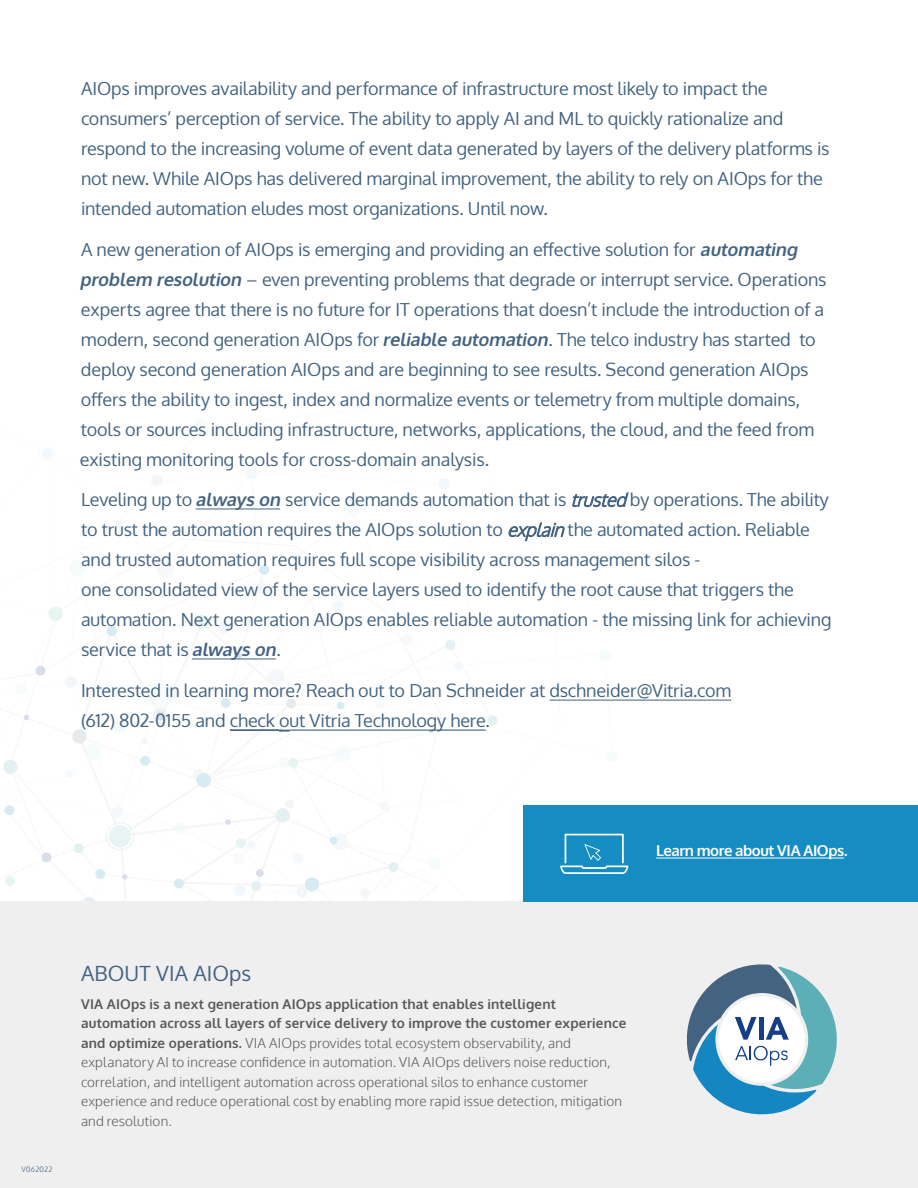
<style>
.page{position:relative;width:918px;height:1188px;background:#fff}
.page>*{position:absolute;margin:0;border:0;box-sizing:border-box;transform-origin:0 0}
.t1{font:21px "Oxygen";letter-spacing:.005em;color:#436381}
.t2{font:18px/30px "Oxygen";letter-spacing:-.01em;color:#436381}
.t3{font:700 15px "Oxygen";letter-spacing:-.03em;color:#fff}
.t4{font:300 13.5px/19.5px "Oxygen";letter-spacing:.015em;color:#58595b}
.t5{font:300 7.5px "Oxygen";letter-spacing:.02em;color:#436381}
.s1{font-weight:700;font-style:italic}
.s2{font-weight:300;font-style:italic}
.s3{font-weight:700}
</style>
<div class="page">
<svg style="left:487px;top:715px;width:11px;height:11px"></svg>
<div style="left:0;top:901px;width:918px;height:287px;background:#efeff0"></div>
<svg style="left:687px;top:964px;width:150px;height:151px"></svg>
<div style="left:524px;top:806px;width:394px;height:96px;background:#158dc2"></div>
<svg style="left:560px;top:834px;width:68px;height:40px"></svg>
<hr style="left:656px;top:858px;width:188px;height:1px;background:#fff">
<hr style="left:290px;top:730px;width:196px;height:1px;background:#436381">
<svg style="left:3px;top:448px;width:477px;height:453px"></svg>
<hr style="left:230px;top:730px;width:49px;height:1px;background:#436381">
<hr style="left:549px;top:700px;width:182px;height:1px;background:#436381">
<hr style="left:192px;top:659px;width:84px;height:1px;background:#436381">
<hr style="left:196px;top:509px;width:84px;height:1px;background:#436381">
<p class="t2" style="left:81px;top:73px;width:750px">AIOps improves availability and performance of infrastructure most likely to impact the consumers’ perception of service. The ability to apply AI and ML to quickly rationalize and respond to the increasing volume of event data generated by layers of the delivery platforms is not new. While AIOps has delivered marginal improvement, the ability to rely on AIOps for the intended automation eludes most organizations. Until now.</p>
<p class="t2" style="left:80px;top:234px;width:748px">A new generation of AIOps is emerging and providing an effective solution for <span class="s1">automating problem resolution</span>– even preventing problems that degrade or interrupt service. Operations experts agree that there is no future for IT operations that doesn’t include the introduction of a modern, second generation AIOps for <span class="s1">reliable automation</span>. The telco industry has started to deploy second generation AIOps and are beginning to see results. Second generation AIOps offers the ability to ingest, index and normalize events or telemetry from multiple domains, tools or sources including infrastructure, networks, applications, the cloud, and the feed from existing monitoring tools for cross-domain analysis.</p>
<p class="t2" style="left:81px;top:485px;width:752px">Leveling up to <span class="s1">always on</span>service demands automation that is <span class="s2">trusted</span>by operations. The ability to trust the automation requires the AIOps solution to <span class="s2">explain</span>the automated action. Reliable and trusted automation requires full scope visibility across management silos -<br>one consolidated view of the service layers used to identify the root cause that triggers the automation. Next generation AIOps enables reliable automation - the missing link for achieving service that is <span class="s1">always on</span>.</p>
<p class="t2" style="left:81px;top:676px;width:652px">Interested in learning more? Reach out to Dan Schneider at dschneider@Vitria.com (612) 802-0155 and check out Vitria Technology here.</p>
<p class="t3" style="left:656px;top:841px;width:193px">Learn more about VIA AIOps.</p>
<p class="t5" style="left:22px;top:1165px;width:33px">V062022</p>
<p class="t1" style="left:81px;top:959px;width:172px">ABOUT VIA AIOps</p>
<p class="t4" style="left:81px;top:995px;width:547px"><span class="s3">VIA AIOps is a next generation AIOps application that enables intelligent automation across all layers of service delivery to improve the customer experience and optimize operations.</span> VIA AIOps provides total ecosystem observability, and explanatory AI to increase confidence in automation. VIA AIOps delivers noise reduction, correlation, and intelligent automation across operational silos to enhance customer experience and reduce operational cost by enabling more rapid issue detection, mitigation and resolution.</p>
</div>
